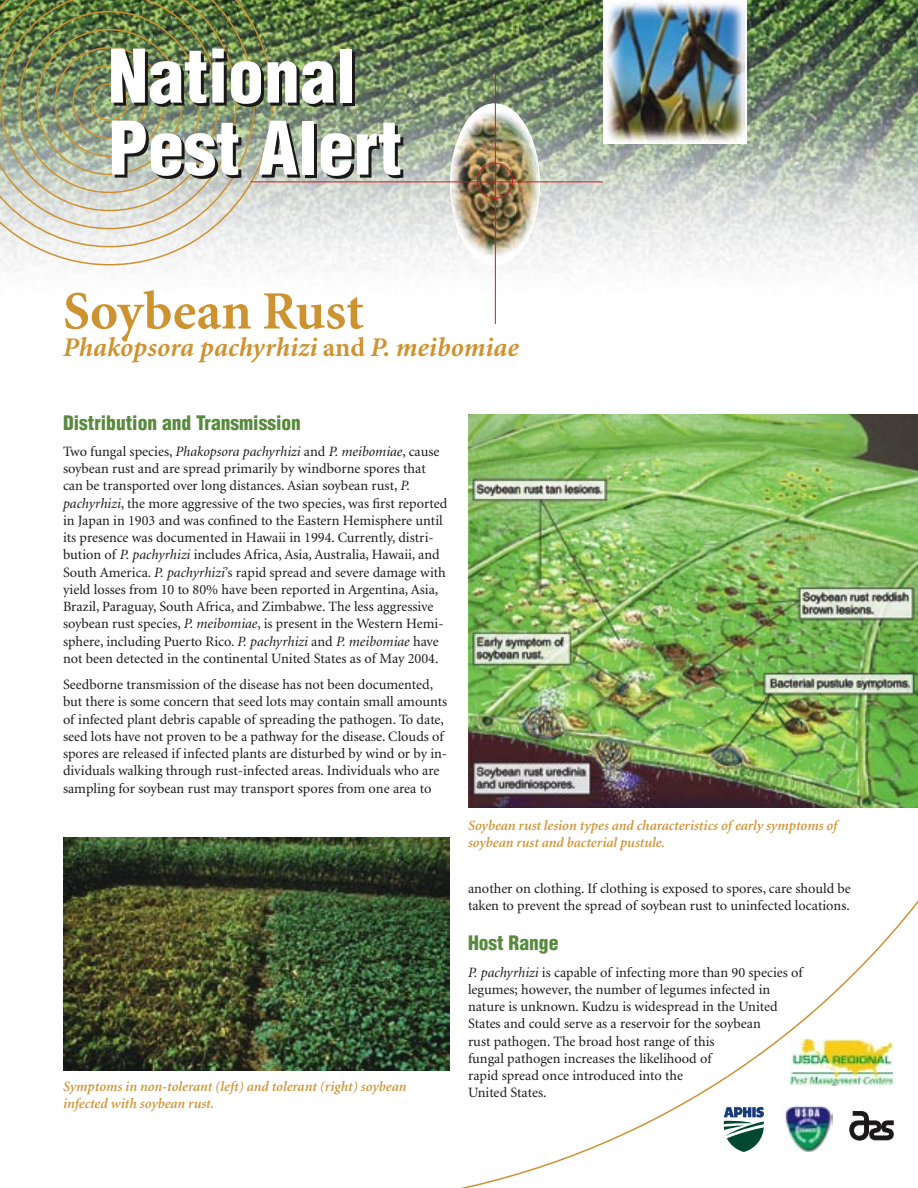
<style>
.page{position:relative;width:918px;height:1188px;background:#fff}
.page>*{position:absolute;margin:0;border:0;box-sizing:border-box;transform-origin:0 0}
.t1{font:900 condensed 72px "Helvetica";color:#fff}
.A1_head{font:700 54px "Minion";color:#ce9331}
.A2_head{font:italic 700 27px "Minion";color:#ce9331}
.subhead{font:900 condensed 19.5px "Helvetica";color:#58893e}
.text{font:14.25px/17.2px "Minion";color:#1a1818}
.text-2{font:italic 600 14.25px/17.2px "Minion";color:#ce9331}
.s1{font-style:normal}
.s2{font-style:italic}
</style>
<div class="page">
<img style="left:6px;top:0;width:912px;height:296px">
<img style="left:0;top:0;width:273px;height:266px">
<div style="left:603px;top:0;width:144px;height:144px;background:#fff"></div>
<img style="left:605px;top:1px;width:140px;height:141px">
<img style="left:785px;top:1104px;width:48px;height:47px">
<svg style="left:724px;top:1107px;width:40px;height:45px"></svg>
<svg style="left:850px;top:1111px;width:43px;height:29px"></svg>
<img style="left:449px;top:104px;width:91px;height:162px">
<hr style="left:250px;top:182px;width:353px;height:1px;background:#c81f23">
<hr style="left:495px;top:72px;width:1px;height:252px;background:#c81f23">
<div style="left:477px;top:163px;width:36px;height:36px;border:1px solid #c81f23;border-radius:50%"></div>
<img style="left:468px;top:414px;width:450px;height:394px">
<img style="left:63px;top:837px;width:387px;height:234px">
<img style="left:790px;top:1040px;width:102px;height:45px">
<p class="t1" style="left:108px;top:31px;width:250px">National</p>
<p class="t1" style="left:108px;top:103px;width:295px">Pest Alert</p>
<p class="A1_head" style="left:63px;top:284px;width:302px">Soybean Rust</p>
<p class="A2_head" style="left:63px;top:333px;width:457px">Phakopsora pachyrhizi <span class="s1">and</span> P. meibomiae</p>
<p class="subhead" style="left:63px;top:410px;width:239px">Distribution and Transmission</p>
<p class="text" style="left:63px;top:443px;width:386px">Two fungal species, <span class="s2">Phakopsora pachyrhizi</span> and <span class="s2">P. meibomiae</span>, cause soybean rust and are spread primarily by windborne spores that can be transported over long distances. Asian soybean rust, <span class="s2">P. pachyrhizi</span>, the more aggressive of the two species, was first reported in Japan in 1903 and was confined to the Eastern Hemisphere until its presence was documented in Hawaii in 1994. Currently, distri&shy;bution of <span class="s2">P. pachyrhizi</span> includes Africa, Asia, Australia, Hawaii, and South America. <span class="s2">P. pachyrhizi</span>’s rapid spread and severe damage with yield losses from 10 to 80% have been reported in Argentina, Asia, Brazil, Paraguay, South Africa, and Zimbabwe. The less aggressive soybean rust species, <span class="s2">P. meibomiae</span>, is present in the Western Hemi&shy;sphere, including Puerto Rico. <span class="s2">P. pachyrhizi</span> and <span class="s2">P. meibomiae</span> have not been detected in the continental United States as of May 2004.</p>
<p class="text" style="left:63px;top:676px;width:386px">Seedborne transmission of the disease has not been documented, but there is some concern that seed lots may contain small amounts of infected plant debris capable of spreading the pathogen. To date, seed lots have not proven to be a pathway for the disease. Clouds of spores are released if infected plants are disturbed by wind or by in&shy;dividuals walking through rust-infected areas. Individuals who are sampling for soybean rust may transport spores from one area to</p>
<p class="text-2" style="left:63px;top:1078px;width:345px">Symptoms in non-tolerant (left) and tolerant (right) soybean infected with soybean rust.</p>
<p class="text-2" style="left:468px;top:817px;width:371px">Soybean rust lesion types and characteristics of early symptoms of soybean rust and bacterial pustule.</p>
<p class="text" style="left:468px;top:880px;width:384px">another on clothing. If clothing is exposed to spores, care should be taken to prevent the spread of soybean rust to uninfected locations.</p>
<p class="subhead" style="left:468px;top:931px;width:92px">Host Range</p>
<p class="text" style="left:468px;top:964px;width:336px"><span class="s2">P. pachyrhizi</span> is capable of infecting more than 90 species of legumes; however, the number of legumes infected in nature is unknown. Kudzu is widespread in the United States and could serve as a reservoir for the soybean<br>rust pathogen. The broad host range of this<br>fungal pathogen increases the likelihood of<br>rapid spread once introduced into the<br>United States.</p>
</div>
